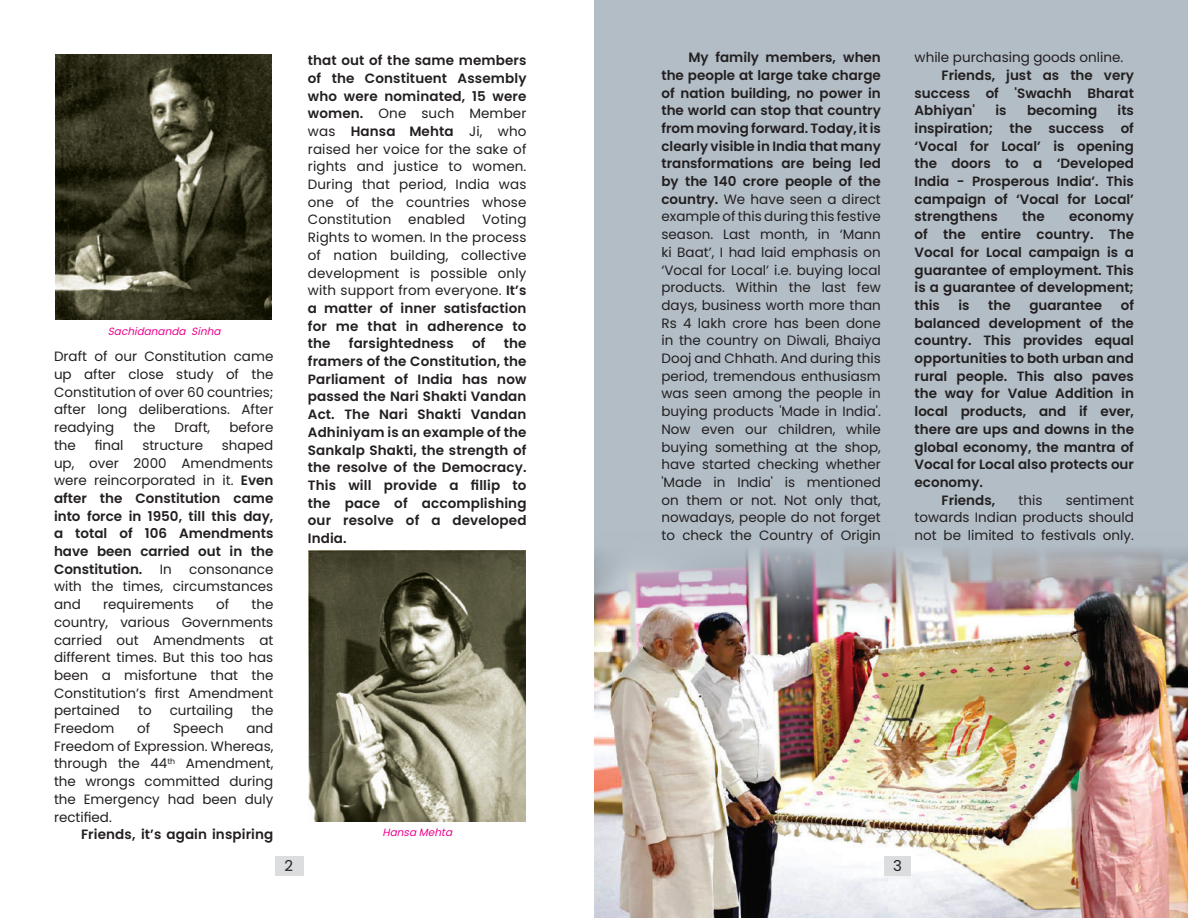
<style>
.page{position:relative;width:1188px;height:918px;background:#fff}
.page>*{position:absolute;margin:0;border:0;box-sizing:border-box;transform-origin:0 0}
.t1{font:15px "Poppins";color:#231f20}
.t2{font:13.5px/17.7px "Poppins";color:#231f20;text-align:justify}
.t3{font:600 13.5px/17.7px "Poppins";color:#231f20;text-align:justify}
.t4{font:italic 10.5px "Poppins";color:#ed028c}
.s1{font-weight:400}
.s2{font-weight:600}
</style>
<div class="page">
<div style="left:277px;top:856px;width:27px;height:20px;background:#dcdddf"></div>
<div style="left:594px;top:0;width:594px;height:918px;background:#b2bdc6"></div>
<img style="left:594px;top:548px;width:594px;height:370px">
<div style="left:884px;top:856px;width:27px;height:20px;background:#dcdddf"></div>
<div style="left:275px;top:856px;width:27px;height:20px;background:#dcdddf"></div>
<img style="left:55px;top:54px;width:216px;height:266px">
<img style="left:308px;top:550px;width:217px;height:272px">
<p class="t4" style="left:108px;top:325px;width:118px">Sachidananda Sinha</p>
<p class="t2" style="left:54px;top:348px;width:221px">Draft of our Constitution came up after close study of the Constitution of over 60 countries; after long deliberations. After readying</p>
<p class="t2" style="left:133px;top:419px;width:23px">the</p>
<p class="t2" style="left:175px;top:419px;width:37px">Draft,</p>
<p class="t2" style="left:229px;top:419px;width:45px">before</p>
<p class="t2" style="left:54px;top:436px;width:23px">the</p>
<p class="t2" style="left:95px;top:436px;width:30px">final</p>
<p class="t2" style="left:142px;top:436px;width:62px">structure</p>
<p class="t3" style="left:54px;top:436px;width:221px;text-indent:168px"><span class="s1">shaped up, over 2000 Amendments were reincorporated in it.</span> Even after the Constitution came into force in 1950, till this day, a total of 106 Amendments have been carried out in the Constitution.</p>
<p class="t2" style="left:160px;top:560px;width:13px">In</p>
<p class="t2" style="left:54px;top:560px;width:221px;text-indent:135px">consonance with the times, circumstances and</p>
<p class="t2" style="left:103px;top:596px;width:92px">requirements</p>
<p class="t2" style="left:216px;top:596px;width:15px">of</p>
<p class="t2" style="left:54px;top:596px;width:221px;text-indent:197px">the country, various Governments carried out Amendments at different times. But this too has been a misfortune that the Constitution’s first Amendment pertained</p>
<p class="t2" style="left:138px;top:702px;width:15px">to</p>
<p class="t2" style="left:170px;top:702px;width:65px">curtailing</p>
<p class="t2" style="left:251px;top:702px;width:23px">the</p>
<p class="t2" style="left:54px;top:720px;width:62px">Freedom</p>
<p class="t2" style="left:137px;top:720px;width:15px">of</p>
<p class="t2" style="left:173px;top:720px;width:52px">Speech</p>
<p class="t2" style="left:54px;top:720px;width:221px;text-indent:192px">and Freedom of Expression. Whereas, through the 44<sup>th</sup> Amendment, the wrongs committed during the Emergency had been duly rectified.</p>
<p class="t3" style="left:81px;top:826px;width:194px">Friends, it’s again inspiring</p>
<p class="t1" style="left:284px;top:857px;width:10px">2</p>
<p class="t2" style="left:308px;top:52px;width:220px"><span class="s2">that out of the same members of the Constituent Assembly who were nominated, 15 were women.</span> One such Member was <span class="s2">Hansa Mehta</span> Ji, who raised her voice for the sake of rights and justice to women.<br>During that period, India was one of the countries whose Constitution</p>
<p class="t2" style="left:308px;top:211px;width:220px;text-indent:174px">Voting Rights to women. In the process of nation building, collective development is possible only with support from everyone. <span class="s2">It’s a matter of inner satisfaction for me that in adherence to the</span></p>
<p class="t2" style="left:408px;top:211px;width:58px">enabled</p>
<p class="t3" style="left:349px;top:335px;width:106px">farsightedness</p>
<p class="t3" style="left:472px;top:335px;width:15px">of</p>
<p class="t3" style="left:308px;top:335px;width:220px;text-indent:196px">the framers of the Constitution, the Parliament of India has now passed the Nari Shakti Vandan Act. The Nari Shakti Vandan Adhiniyam is an example of the Sankalp Shakti, the strength of the resolve of the Democracy.<br>This will provide a fillip to the pace of accomplishing our resolve of a developed India.</p>
<p class="t4" style="left:382px;top:826px;width:75px">Hansa Mehta</p>
<p class="t2" style="left:662px;top:49px;width:221px;text-indent:27px"><span class="s2">My family members, when the people at large take charge of nation building, no power in the world can stop that country from moving forward. Today, it is clearly visible in India that many transformations are being led by the 140 crore people of the country.</span> We have seen a direct example of this during this festive season. Last month, in ‘Mann ki Baat’, I had laid emphasis on ‘Vocal for Local’ i.e. buying local products. Within the last few days, business worth more than Rs 4 lakh crore has been done in the country on Diwali, Bhaiya Dooj and Chhath. And during this period, tremendous enthusiasm was seen among the people in buying products 'Made in India'.<br>Now even our children, while buying something at the shop, have started checking whether 'Made in India' is mentioned on them or not. Not only that, nowadays, people do not forget to check the Country of Origin</p>
<p class="t2" style="left:915px;top:49px;width:210px">while purchasing goods online.</p>
<p class="t3" style="left:915px;top:66px;width:221px;text-indent:27px">Friends, just as the very success of 'Swachh Bharat Abhiyan'</p>
<p class="t3" style="left:915px;top:102px;width:221px;text-indent:203px">its inspiration; the success of ‘Vocal for Local’ is opening the doors to a ‘Developed India - Prosperous India’. This campaign of ‘Vocal for Local’ strengthens</p>
<p class="t3" style="left:995px;top:102px;width:13px">is</p>
<p class="t3" style="left:1027px;top:102px;width:72px">becoming</p>
<p class="t3" style="left:1022px;top:208px;width:24px">the</p>
<p class="t3" style="left:915px;top:208px;width:221px;text-indent:154px">economy of the entire country. The Vocal for Local campaign is a guarantee of employment. This is a guarantee of development; this</p>
<p class="t3" style="left:959px;top:296px;width:13px">is</p>
<p class="t3" style="left:988px;top:296px;width:24px">the</p>
<p class="t3" style="left:1029px;top:296px;width:74px">guarantee</p>
<p class="t3" style="left:1121px;top:296px;width:15px">of</p>
<p class="t3" style="left:915px;top:314px;width:221px">balanced development of the</p>
<p class="t3" style="left:915px;top:332px;width:221px">country. This provides equal</p>
<p class="t3" style="left:915px;top:350px;width:221px">opportunities to both urban and</p>
<p class="t3" style="left:915px;top:367px;width:221px">rural people. This also paves</p>
<p class="t3" style="left:915px;top:385px;width:221px">the way for Value Addition in</p>
<p class="t3" style="left:915px;top:403px;width:221px">local products, and if ever,</p>
<p class="t3" style="left:915px;top:420px;width:221px">there are ups and downs in the</p>
<p class="t3" style="left:915px;top:438px;width:221px">global economy, the mantra of</p>
<p class="t3" style="left:915px;top:456px;width:221px">Vocal for Local also protects our</p>
<p class="t3" style="left:915px;top:473px;width:70px">economy.</p>
<p class="t3" style="left:942px;top:491px;width:55px">Friends,</p>
<p class="t2" style="left:1019px;top:491px;width:25px">this</p>
<p class="t2" style="left:915px;top:491px;width:221px;text-indent:151px">sentiment towards Indian products should not be limited to festivals only.</p>
<p class="t1" style="left:893px;top:857px;width:10px">3</p>
</div>
